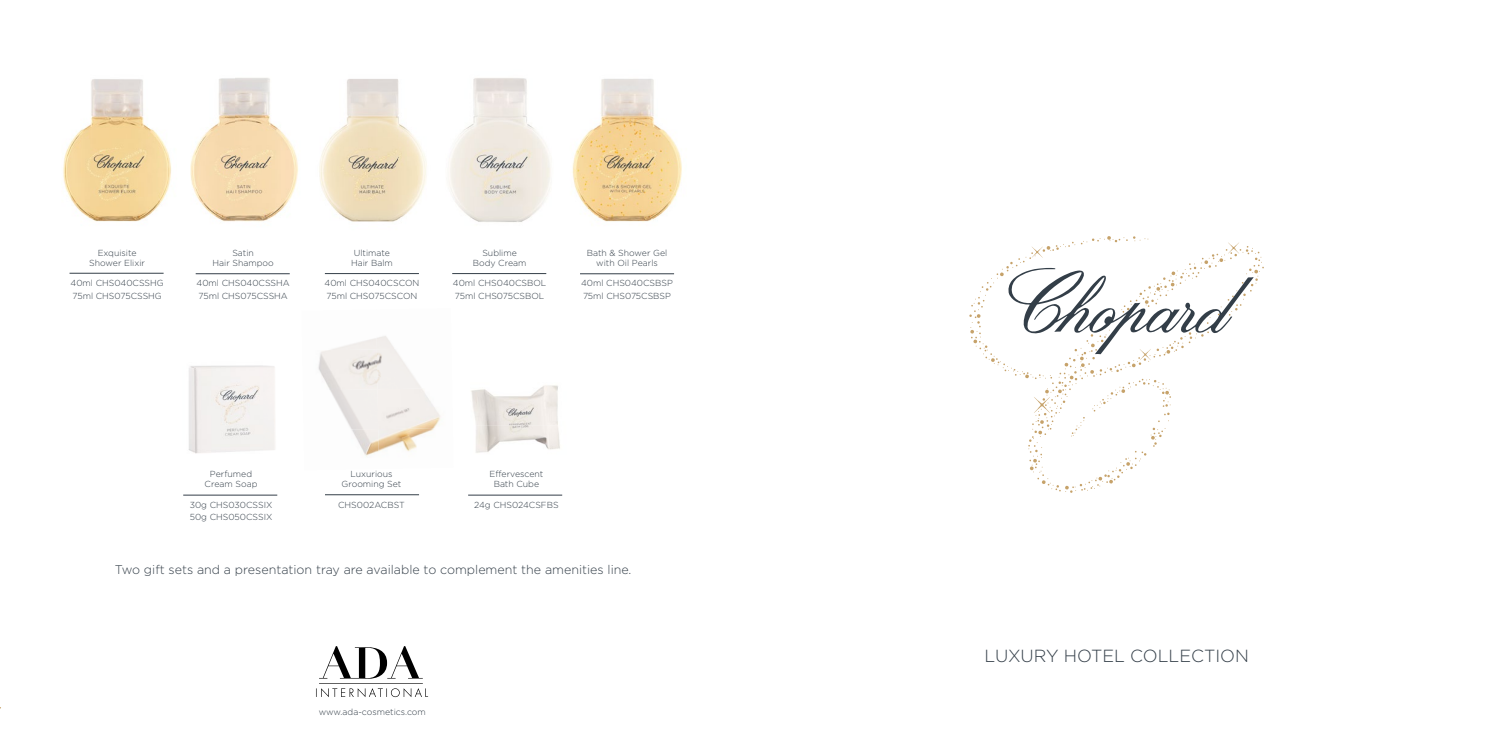
<style>
.page{position:relative;width:1489px;height:745px;background:#fff}
.page>*{position:absolute;margin:0;border:0;box-sizing:border-box;transform-origin:0 0}
.t1{font:300 17.5px "Gotham";color:#333e48}
.t2{font:300 12.5px "Gotham";color:#333e48}
.t3{font:300 8.75px/10px "Gotham";color:#333e48;text-align:center}
.t4{font:300 8.75px "Gotham";color:#333e48}
</style>
<div class="page">
<svg style="left:316px;top:646px;width:110px;height:50px"></svg>
<img style="left:465px;top:78px;width:196px;height:51px">
<img style="left:449px;top:129px;width:233px;height:93px">
<img style="left:471px;top:385px;width:87px;height:40px">
<img style="left:476px;top:425px;width:84px;height:28px">
<img style="left:338px;top:336px;width:56px;height:12px">
<img style="left:318px;top:348px;width:103px;height:41px">
<img style="left:329px;top:389px;width:49px;height:68px">
<img style="left:377px;top:387px;width:64px;height:42px">
<img style="left:378px;top:427px;width:63px;height:25px">
<img style="left:188px;top:365px;width:87px;height:89px">
<img style="left:235px;top:78px;width:63px;height:144px">
<img style="left:81px;top:79px;width:72px;height:51px">
<img style="left:63px;top:130px;width:108px;height:92px">
<img style="left:190px;top:78px;width:45px;height:144px">
<img style="left:552px;top:78px;width:12px;height:144px">
<img style="left:319px;top:79px;width:79px;height:93px">
<img style="left:319px;top:172px;width:79px;height:50px">
<img style="left:398px;top:81px;width:29px;height:139px">
<hr style="left:196px;top:273px;width:94px;height:1px;background:#333e48">
<hr style="left:580px;top:273px;width:94px;height:1px;background:#333e48">
<hr style="left:452px;top:273px;width:94px;height:1px;background:#333e48">
<hr style="left:325px;top:273px;width:94px;height:1px;background:#333e48">
<hr style="left:70px;top:273px;width:94px;height:1px;background:#333e48">
<hr style="left:468px;top:494px;width:94px;height:1px;background:#333e48">
<hr style="left:183px;top:494px;width:94px;height:1px;background:#333e48">
<hr style="left:325px;top:494px;width:94px;height:1px;background:#333e48">
<svg style="left:969px;top:236px;width:294px;height:256px"></svg>
<p class="t3" style="left:89px;top:247px;width:57px">Exquisite<br>Shower Elixir</p>
<p class="t3" style="left:70px;top:276px;width:95px;line-height:12.5px;text-align:left">40ml CHS040CSSHG<br>75ml CHS075CSSHG</p>
<p class="t3" style="left:212px;top:247px;width:63px">Satin<br>Hair Shampoo</p>
<p class="t3" style="left:196px;top:276px;width:95px;line-height:12.5px;text-align:left">40ml CHS040CSSHA<br>75ml CHS075CSSHA</p>
<p class="t3" style="left:351px;top:247px;width:43px">Ultimate<br>Hair Balm</p>
<p class="t3" style="left:324px;top:276px;width:96px;line-height:12.5px;text-align:left">40ml CHS040CSCON<br>75ml CHS075CSCON</p>
<p class="t3" style="left:473px;top:247px;width:55px">Sublime<br>Body Cream</p>
<p class="t3" style="left:453px;top:276px;width:95px;line-height:12.5px;text-align:left">40ml CHS040CSBOL<br>75ml CHS075CSBOL</p>
<p class="t3" style="left:586px;top:247px;width:82px">Bath &amp; Shower Gel with Oil Pearls</p>
<p class="t3" style="left:581px;top:276px;width:93px;line-height:12.5px;text-align:left">40ml CHS040CSBSP<br>75ml CHS075CSBSP</p>
<p class="t3" style="left:205px;top:469px;width:54px">Perfumed<br>Cream Soap</p>
<p class="t3" style="left:190px;top:498px;width:84px;line-height:12.5px;text-align:left">30g CHS030CSSIX<br>50g CHS050CSSIX</p>
<p class="t3" style="left:341px;top:469px;width:61px">Luxurious<br>Grooming Set</p>
<p class="t4" style="left:338px;top:499px;width:68px">CHS002ACBST</p>
<p class="t3" style="left:489px;top:469px;width:55px">Effervescent<br>Bath Cube</p>
<p class="t3" style="left:474px;top:499px;width:86px">24g CHS024CSFBS</p>
<h2 class="t2" style="left:115px;top:562px;width:518px">Two gift sets and a presentation tray are available to complement the amenities line.</h2>
<p class="t3" style="left:319px;top:706px;width:109px">www.ada-cosmetics.com</p>
<h1 class="t1" style="left:984px;top:646px;width:266px">LUXURY HOTEL COLLECTION</h1>
</div>
